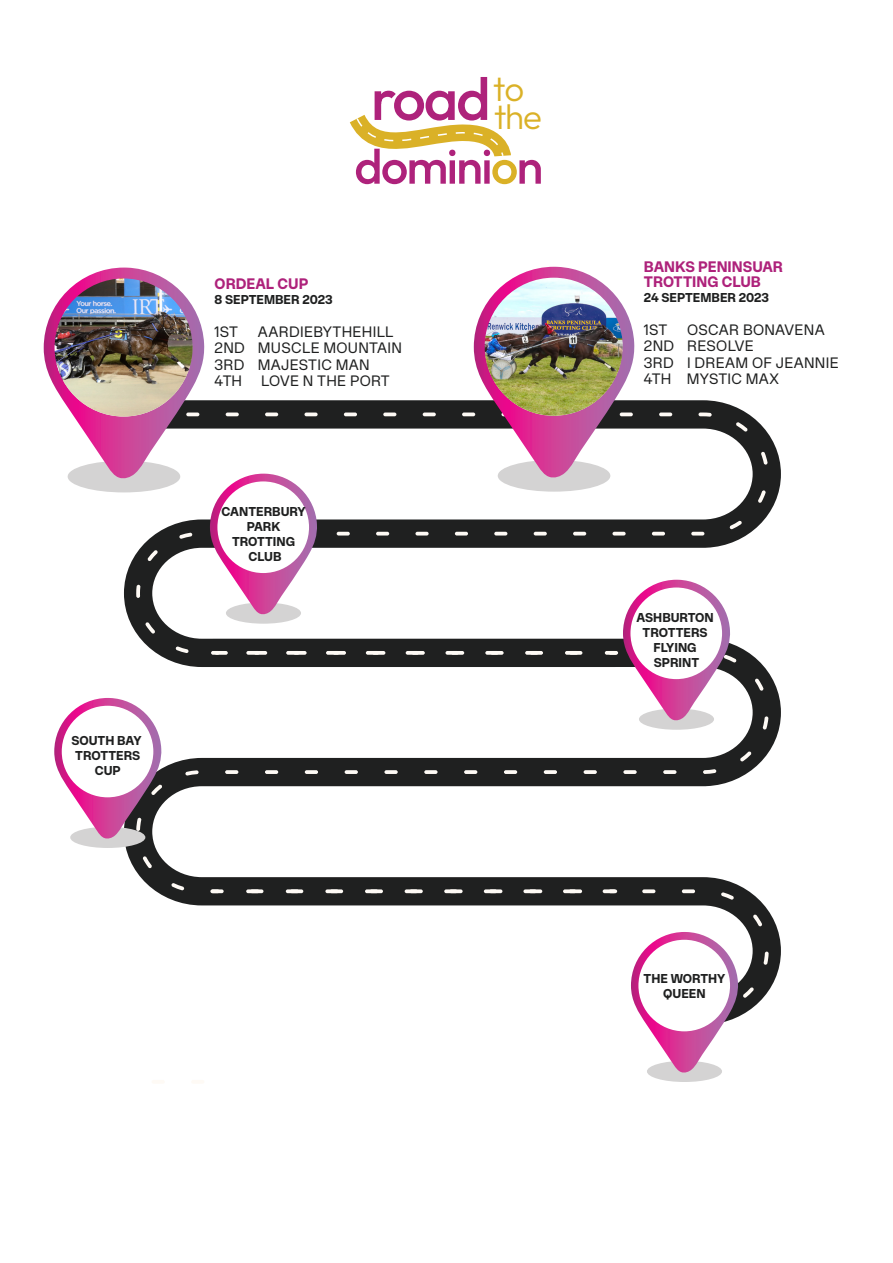
<style>
.page{position:relative;width:893px;height:1263px;background:#fff}
.page>*{position:absolute;margin:0;border:0;box-sizing:border-box;transform-origin:0 0}
.t1{font:100 59.7px "Outfit";color:#ae227b}
.t2{font:100 34.95px "Outfit";color:#dab127}
.t3{font:700 15px/15px "Onsite Standard";color:#ae227b}
.t4{font:14.85px/16.5px "Onsite Standard";letter-spacing:.02em;color:#1f2020}
.t5{font:700 12.75px/15px "Onsite Standard";color:#1f2020;text-align:center}
</style>
<div class="page">
<svg style="left:125px;top:400px;width:656px;height:607px"></svg>
<svg style="left:337px;top:532px;width:13px;height:3px"></svg>
<svg style="left:344px;top:412px;width:13px;height:4px"></svg>
<svg style="left:376px;top:532px;width:13px;height:3px"></svg>
<svg style="left:145px;top:622px;width:10px;height:11px"></svg>
<svg style="left:176px;top:646px;width:13px;height:5px"></svg>
<svg style="left:573px;top:532px;width:13px;height:3px"></svg>
<svg style="left:691px;top:532px;width:13px;height:3px"></svg>
<svg style="left:652px;top:532px;width:13px;height:3px"></svg>
<svg style="left:659px;top:412px;width:13px;height:4px"></svg>
<hr style="left:612px;top:532px;width:14px;height:3px;background:#fefaf5;border-radius:2px">
<svg style="left:758px;top:490px;width:8px;height:13px"></svg>
<svg style="left:698px;top:412px;width:14px;height:5px"></svg>
<svg style="left:383px;top:412px;width:13px;height:4px"></svg>
<svg style="left:729px;top:521px;width:13px;height:8px"></svg>
<svg style="left:736px;top:422px;width:12px;height:9px"></svg>
<svg style="left:761px;top:452px;width:7px;height:13px"></svg>
<svg style="left:455px;top:532px;width:13px;height:3px"></svg>
<svg style="left:423px;top:412px;width:13px;height:4px"></svg>
<hr style="left:415px;top:532px;width:14px;height:3px;background:#fefaf5;border-radius:2px">
<svg style="left:462px;top:412px;width:13px;height:4px"></svg>
<svg style="left:534px;top:532px;width:13px;height:3px"></svg>
<svg style="left:494px;top:532px;width:13px;height:3px"></svg>
<svg style="left:136px;top:651px;width:632px;height:242px"></svg>
<svg style="left:211px;top:651px;width:9px;height:4px"></svg>
<svg style="left:325px;top:889px;width:14px;height:4px"></svg>
<svg style="left:365px;top:889px;width:13px;height:4px"></svg>
<svg style="left:763px;top:951px;width:6px;height:14px"></svg>
<svg style="left:444px;top:889px;width:13px;height:4px"></svg>
<svg style="left:405px;top:889px;width:13px;height:4px"></svg>
<svg style="left:286px;top:889px;width:13px;height:4px"></svg>
<svg style="left:753px;top:914px;width:9px;height:12px"></svg>
<svg style="left:246px;top:889px;width:13px;height:4px"></svg>
<svg style="left:642px;top:889px;width:13px;height:4px"></svg>
<svg style="left:721px;top:892px;width:13px;height:8px"></svg>
<svg style="left:682px;top:889px;width:13px;height:4px"></svg>
<svg style="left:523px;top:889px;width:14px;height:4px"></svg>
<svg style="left:484px;top:889px;width:13px;height:4px"></svg>
<svg style="left:603px;top:889px;width:13px;height:4px"></svg>
<svg style="left:563px;top:889px;width:13px;height:4px"></svg>
<svg style="left:211px;top:889px;width:9px;height:4px"></svg>
<hr style="left:191px;top:1080px;width:13px;height:4px;background:#fefaf5;border-radius:2px">
<hr style="left:152px;top:1080px;width:13px;height:4px;background:#fefaf5;border-radius:2px">
<div style="left:226px;top:602px;width:75px;height:22px;background:#d4d3d3;border-radius:50%"></div>
<svg style="left:44px;top:268px;width:273px;height:347px"></svg>
<div style="left:639px;top:708px;width:75px;height:22px;background:#d4d3d3;border-radius:50%"></div>
<svg style="left:623px;top:580px;width:107px;height:141px"></svg>
<div style="left:630px;top:587px;width:92px;height:92px;background:#fff;border-radius:50%"></div>
<div style="left:70px;top:827px;width:75px;height:21px;background:#d4d3d3;border-radius:50%"></div>
<svg style="left:54px;top:698px;width:108px;height:141px"></svg>
<div style="left:62px;top:706px;width:91px;height:91px;background:#fff;border-radius:50%"></div>
<div style="left:647px;top:1061px;width:75px;height:21px;background:#d4d3d3;border-radius:50%"></div>
<svg style="left:631px;top:932px;width:123px;height:141px"></svg>
<div style="left:638px;top:940px;width:92px;height:91px;background:#fff;border-radius:50%"></div>
<img style="left:55px;top:278px;width:138px;height:139px;border-radius:69px">
<svg style="left:349px;top:115px;width:192px;height:69px"></svg>
<div style="left:498px;top:460px;width:112px;height:32px;background:#d4d3d3;border-radius:50%"></div>
<svg style="left:474px;top:267px;width:161px;height:212px"></svg>
<img style="left:485px;top:278px;width:138px;height:138px;border-radius:69px">
<p class="t5" style="left:71px;top:733px;width:72px">SOUTH BAY<br>TROTTERS<br>CUP</p>
<h1 class="t1" style="left:371px;top:64px;width:155px">road<sup>to</sup></h1>
<h2 class="t2" style="left:494px;top:96px;width:49px">the</h2>
<p class="t3" style="left:215px;top:276px;width:95px">ORDEAL CUP</p>
<p class="t5" style="left:215px;top:292px;width:120px">8 SEPTEMBER 2023</p>
<p class="t4" style="left:215px;top:323px;width:25px">1ST</p>
<p class="t4" style="left:215px;top:323px;width:189px;text-indent:43px">AARDIEBYTHEHILL<br>2ND MUSCLE MOUNTAIN<br>3RD MAJESTIC MAN<br>4TH</p>
<p class="t4" style="left:261px;top:373px;width:130px">LOVE N THE PORT</p>
<p class="t5" style="left:222px;top:504px;width:86px">CANTERBURY<br>PARK<br>TROTTING<br>CLUB</p>
<p class="t3" style="left:644px;top:259px;width:141px">BANKS PENINSUAR<br>TROTTING CLUB</p>
<p class="t5" style="left:644px;top:290px;width:127px">24 SEPTEMBER 2023</p>
<p class="t4" style="left:644px;top:321px;width:25px">1ST</p>
<p class="t4" style="left:644px;top:321px;width:196px;text-indent:43px">OSCAR BONAVENA<br>2ND RESOLVE<br>3RD I DREAM OF JEANNIE<br>4TH MYSTIC MAX</p>
<p class="t5" style="left:636px;top:610px;width:79px">ASHBURTON<br>TROTTERS<br>FLYING<br>SPRINT</p>
<p class="t5" style="left:644px;top:971px;width:83px">THE WORTHY<br>QUEEN</p>
</div>
